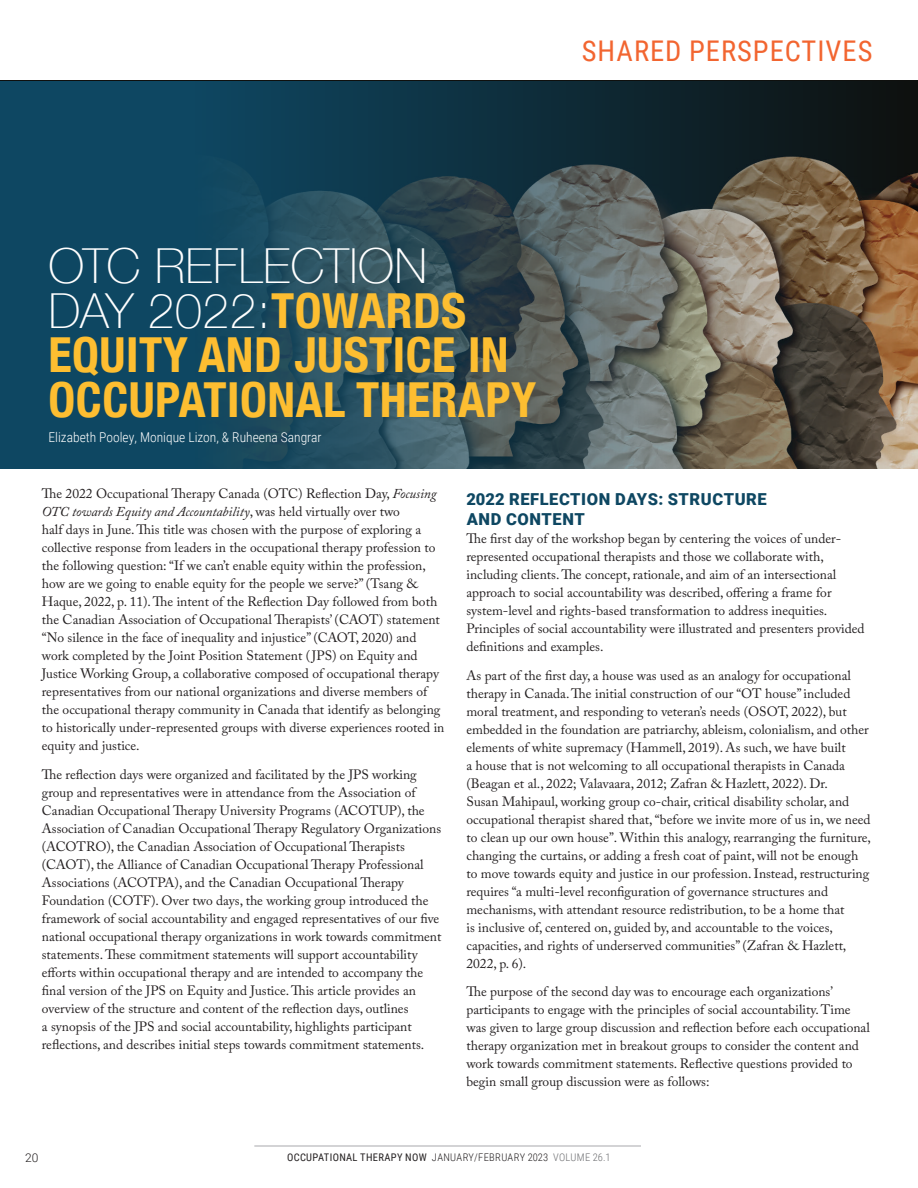
<style>
.page{position:relative;width:918px;height:1188px;background:#fff}
.page>*{position:absolute;margin:0;border:0;box-sizing:border-box;transform-origin:0 0}
.t1{font:700 condensed 48.3px/44.7px "Helvetica Neue";letter-spacing:.01em;color:#fdbe31}
.t2{font:28.5px "Roboto Condensed";letter-spacing:.035em;color:#f26530}
.t3{font:900 16.5px/19.5px "Roboto";letter-spacing:.035em;color:#0e4762}
.t4{font:13.5px/18px "Adobe Caslon Pro";color:#231f20}
.t5{font:300 13.5px "Roboto Condensed";color:#fff}
.t6{font:300 12px "Roboto";color:#231f20}
.t7{font:10.5px "Roboto Condensed";letter-spacing:.035em;color:#231f20}
.s1{font-weight:100;font-stretch:normal;color:#fff}
.s2{font-style:italic}
.s3{font-weight:300}
.s4{font-weight:300;color:#6c6d70}
</style>
<div class="page">
<hr style="left:254px;top:1146px;width:387px;height:1px;background:#a8a9ad">
<svg style="left:0;top:81px;width:918px;height:388px;background:#354e55"></svg>
<h2 class="t2" style="left:582px;top:31px;width:292px">SHARED PERSPECTIVES</h2>
<h1 class="t1" style="left:49px;top:240px;width:489px"><span class="s1">OTC REFLECTION<br>DAY 2022:</span>TOWARDS<br>EQUITY AND JUSTICE IN<br>OCCUPATIONAL THERAPY</h1>
<p class="t5" style="left:49px;top:428px;width:274px">Elizabeth Pooley, Monique Lizon, &amp; Ruheena Sangrar</p>
<p class="t4" style="left:42px;top:484px;width:404px">The 2022 Occupational Therapy Canada (OTC) Reflection Day, <span class="s2">Focusing OTC towards Equity and Accountability</span>, was held virtually over two<br>half days in June. This title was chosen with the purpose of exploring a collective response from leaders in the occupational therapy profession to the following question: “If we can’t enable equity within the profession, how are we going to enable equity for the people we serve?” (Tsang &amp; Haque, 2022, p. 11). The intent of the Reflection Day followed from both the Canadian Association of Occupational Therapists’ (CAOT) statement “No silence in the face of inequality and injustice” (CAOT, 2020) and work completed by the Joint Position Statement ( JPS) on Equity and Justice Working Group, a collaborative composed of occupational therapy representatives from our national organizations and diverse members of the occupational therapy community in Canada that identify as belonging to historically under-represented groups with diverse experiences rooted in equity and justice.</p>
<p class="t4" style="left:42px;top:765px;width:401px">The reflection days were organized and facilitated by the JPS working group and representatives were in attendance from the Association of Canadian Occupational Therapy University Programs (ACOTUP), the Association of Canadian Occupational Therapy Regulatory Organizations (ACOTRO), the Canadian Association of Occupational Therapists (CAOT), the Alliance of Canadian Occupational Therapy Professional Associations (ACOTPA), and the Canadian Occupational Therapy Foundation (COTF). Over two days, the working group introduced the framework of social accountability and engaged representatives of our five national occupational therapy organizations in work towards commitment statements. These commitment statements will support accountability efforts within occupational therapy and are intended to accompany the final version of the JPS on Equity and Justice. This article provides an overview of the structure and content of the reflection days, outlines<br>a synopsis of the JPS and social accountability, highlights participant reflections, and describes initial steps towards commitment statements.</p>
<p class="t3" style="left:466px;top:489px;width:302px">2022 REFLECTION DAYS: STRUCTURE<br>AND CONTENT</p>
<p class="t4" style="left:466px;top:529px;width:400px">The first day of the workshop began by centering the voices of under&shy;represented occupational therapists and those we collaborate with, including clients. The concept, rationale, and aim of an intersectional approach to social accountability was described, offering a frame for system-level and rights-based transformation to address inequities.<br>Principles of social accountability were illustrated and presenters provided definitions and examples.</p>
<p class="t4" style="left:466px;top:666px;width:406px">As part of the first day, a house was used as an analogy for occupational therapy in Canada. The initial construction of our “OT house” included moral treatment, and responding to veteran’s needs (OSOT, 2022), but embedded in the foundation are patriarchy, ableism, colonialism, and other elements of white supremacy (Hammell, 2019). As such, we have built<br>a house that is not welcoming to all occupational therapists in Canada (Beagan et al., 2022; Valavaara, 2012; Zafran &amp; Hazlett, 2022). Dr.<br>Susan Mahipaul, working group co-chair, critical disability scholar, and occupational therapist shared that, “before we invite more of us in, we need to clean up our own house”. Within this analogy, rearranging the furniture, changing the curtains, or adding a fresh coat of paint, will not be enough to move towards equity and justice in our profession. Instead, restructuring requires “a multi-level reconfiguration of governance structures and mechanisms, with attendant resource redistribution, to be a home that<br>is inclusive of, centered on, guided by, and accountable to the voices, capacities, and rights of underserved communities” (Zafran &amp; Hazlett, 2022, p. 6).</p>
<p class="t4" style="left:466px;top:983px;width:405px">The purpose of the second day was to encourage each organizations’ participants to engage with the principles of social accountability. Time was given to large group discussion and reflection before each occupational therapy organization met in breakout groups to consider the content and work towards commitment statements. Reflective questions provided to begin small group discussion were as follows:</p>
<p class="t6" style="left:25px;top:1149px;width:15px">20</p>
<p class="t7" style="left:287px;top:1150px;width:325px">OCCUPATIONAL THERAPY NOW <span class="s3">JANUARY/FEBRUARY 2023</span> <span class="s4">VOLUME 26.1</span></p>
</div>
